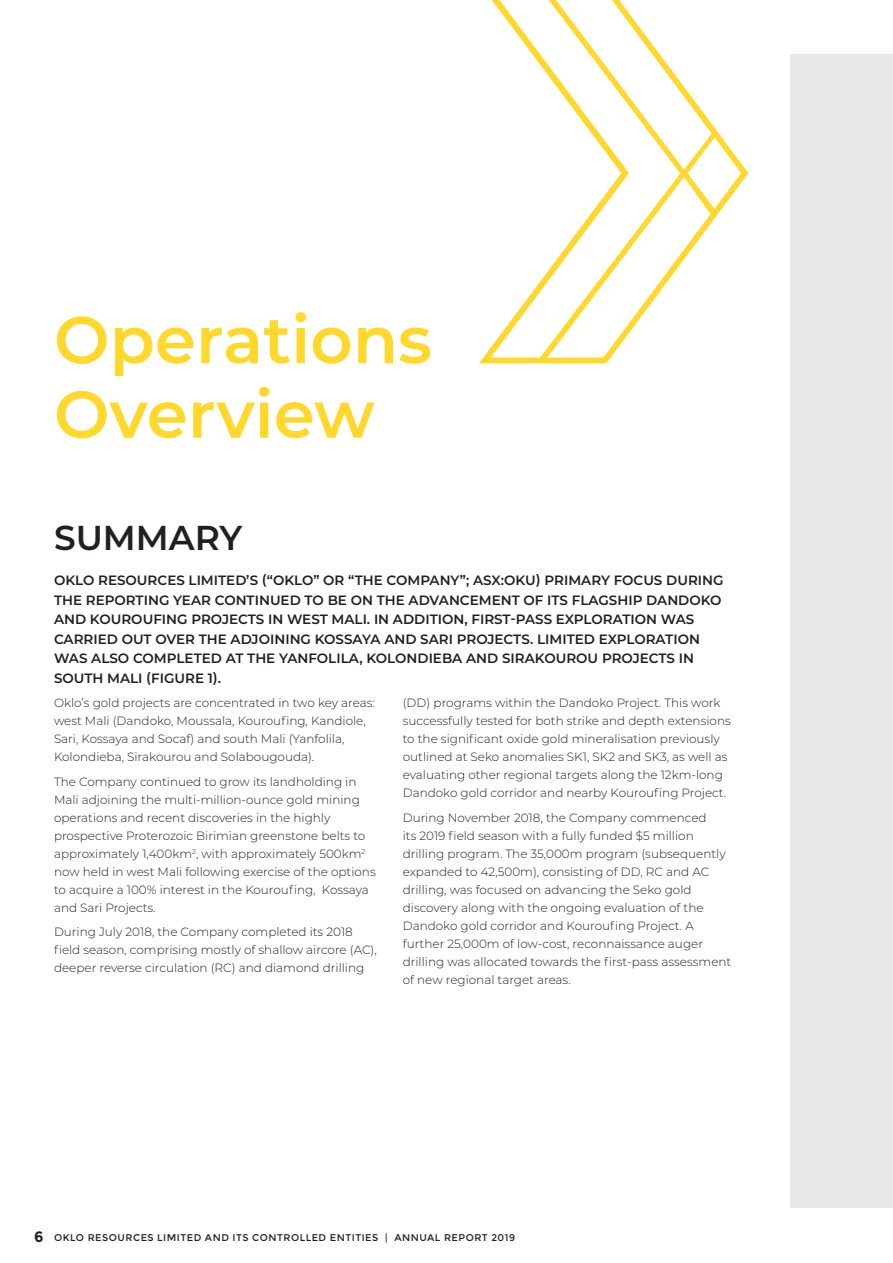
<style>
.page{position:relative;width:893px;height:1263px;background:#fff}
.page>*{position:absolute;margin:0;border:0;box-sizing:border-box;transform-origin:0 0}
.heading{font:600 66px "Montserrat";color:#ffd82b}
.heading_small{font:600 34.5px "Montserrat";color:#231f20}
.intro_text{font:600 13.5px/19.5px "Montserrat";color:#231f20}
.body_text{font:300 12px/18px "Montserrat";color:#231f20}
.t1{font:9.75px "Montserrat";letter-spacing:.05em;color:#231f20}
.s1{font-weight:700;font-size:15px}
</style>
<div class="page">
<div style="left:791px;top:55px;width:102px;height:1153px;background:#e6e7e9"></div>
<svg style="left:479px;top:0;width:269px;height:363px"></svg>
<p class="heading" style="left:54px;top:293px;width:379px">Operations</p>
<p class="heading" style="left:54px;top:367px;width:322px">Overview</p>
<p class="heading_small" style="left:54px;top:514px;width:190px">SUMMARY</p>
<p class="intro_text" style="left:54px;top:570px;width:671px">OKLO RESOURCES LIMITED’S (“OKLO” OR “THE COMPANY”; ASX:OKU) PRIMARY FOCUS DURING THE REPORTING YEAR CONTINUED TO BE ON THE ADVANCEMENT OF ITS FLAGSHIP DANDOKO AND KOUROUFING PROJECTS IN WEST MALI. IN ADDITION, FIRST-PASS EXPLORATION WAS CARRIED OUT OVER THE ADJOINING KOSSAYA AND SARI PROJECTS. LIMITED EXPLORATION WAS ALSO COMPLETED AT THE YANFOLILA, KOLONDIEBA AND SIRAKOUROU PROJECTS IN SOUTH MALI (FIGURE 1).</p>
<p class="body_text" style="left:54px;top:694px;width:322px">Oklo’s gold projects are concentrated in two key areas: west Mali (Dandoko, Moussala, Kouroufing, Kandiole, Sari, Kossaya and Socaf) and south Mali (Yanfolila, Kolondieba, Sirakourou and Solabougouda).</p>
<p class="body_text" style="left:54px;top:772px;width:323px">The Company continued to grow its landholding in Mali adjoining the multi-million-ounce gold mining operations and recent discoveries in the highly prospective Proterozoic Birimian greenstone belts to approximately 1,400km<sup>2</sup>, with approximately 500km<sup>2 </sup>now held in west Mali following exercise of the options to acquire a 100% interest in the Kouroufing, Kossaya and Sari Projects.</p>
<p class="body_text" style="left:54px;top:922px;width:324px">During July 2018, the Company completed its 2018 field season, comprising mostly of shallow aircore (AC), deeper reverse circulation (RC) and diamond drilling</p>
<p class="body_text" style="left:403px;top:694px;width:330px">(DD) programs within the Dandoko Project. This work successfully tested for both strike and depth extensions to the significant oxide gold mineralisation previously outlined at Seko anomalies SK1, SK2 and SK3, as well as evaluating other regional targets along the 12km-long Dandoko gold corridor and nearby Kouroufing Project.</p>
<p class="body_text" style="left:403px;top:808px;width:330px">During November 2018, the Company commenced<br>its 2019 field season with a fully funded $5 million drilling program. The 35,000m program (subsequently expanded to 42,500m), consisting of DD, RC and AC drilling, was focused on advancing the Seko gold discovery along with the ongoing evaluation of the Dandoko gold corridor and Kouroufing Project. A further 25,000m of low-cost, reconnaissance auger drilling was allocated towards the first-pass assessment of new regional target areas.</p>
<p class="t1" style="left:34px;top:1231px;width:482px"><span class="s1">6</span> OKLO RESOURCES LIMITED AND ITS CONTROLLED ENTITIES | ANNUAL REPORT 2019</p>
</div>
